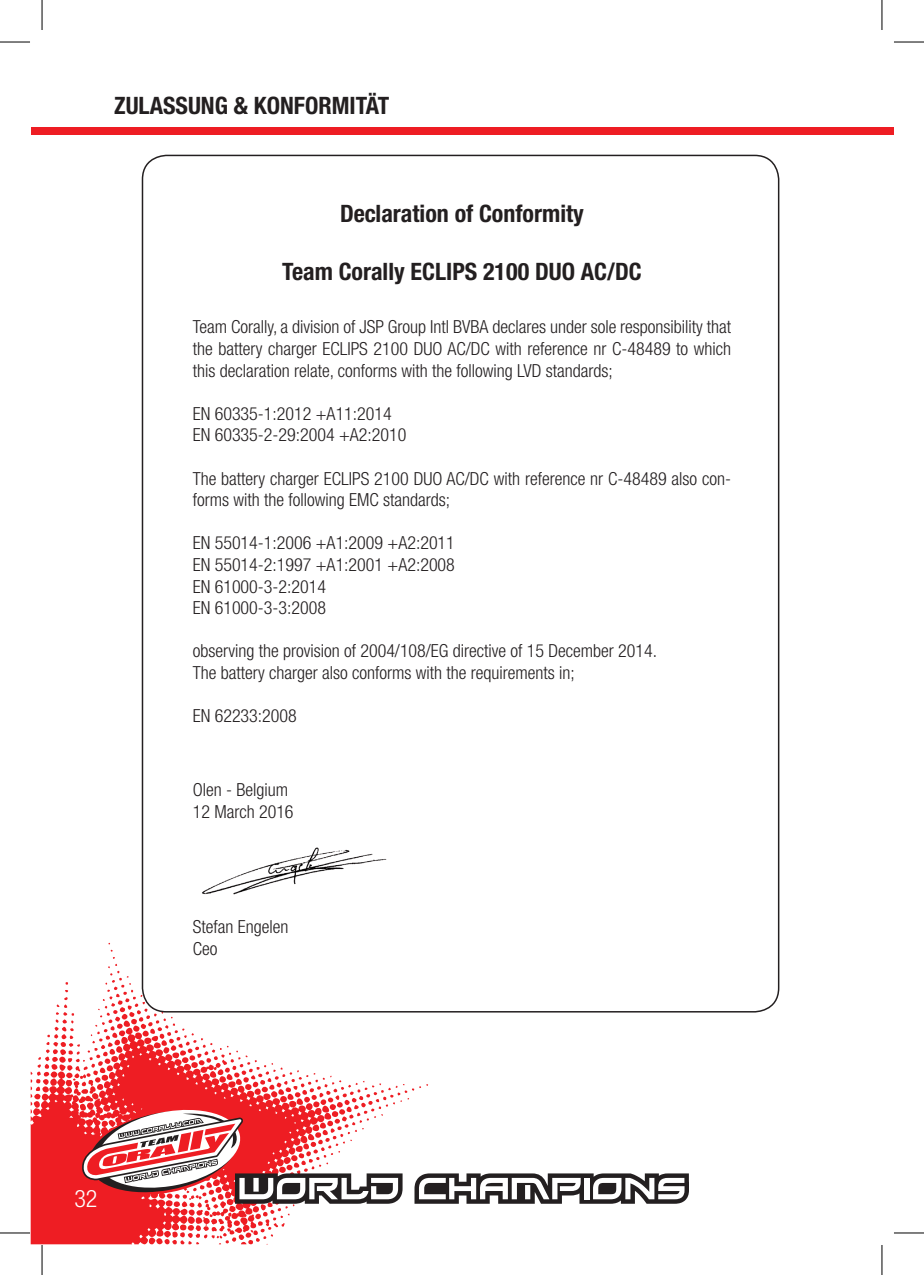
<style>
.page{position:relative;width:924px;height:1275px;background:#fff}
.page>*{position:absolute;margin:0;border:0;box-sizing:border-box;transform-origin:0 0}
.t1{font:700 condensed 24px "Helvetica Neue LT Std";color:#231f20}
.t2{font:300 condensed 24px "Helvetica Neue LT Std";color:#fff}
.t3{font:300 condensed 18px/21.6px "Helvetica Neue LT Std";color:#231f20}
</style>
<div class="page">
<div style="left:32px;top:127px;width:860px;height:8px;background:#ee1d23"></div>
<svg style="left:31px;top:942px;width:397px;height:302px"></svg>
<svg style="left:80px;top:1104px;width:322px;height:99px"></svg>
<svg style="left:414px;top:1173px;width:274px;height:30px"></svg>
<div style="left:142px;top:155px;width:636px;height:856px;background:#fff;border-radius:24px"></div>
<img style="left:202px;top:847px;width:185px;height:48px">
<hr style="left:0;top:42px;width:30px;height:1px;background:#000">
<hr style="left:893px;top:42px;width:30px;height:1px;background:#000">
<hr style="left:0;top:1232px;width:30px;height:1px;background:#000">
<hr style="left:893px;top:1232px;width:30px;height:1px;background:#000">
<hr style="left:42px;top:0;width:1px;height:30px;background:#000">
<hr style="left:42px;top:1245px;width:1px;height:30px;background:#000">
<hr style="left:881px;top:0;width:1px;height:30px;background:#000">
<hr style="left:881px;top:1245px;width:1px;height:30px;background:#000">
<h1 class="t1" style="left:114px;top:91px;width:277px">ZULASSUNG &amp; KONFORMITÄT</h1>
<h1 class="t1" style="left:340px;top:199px;width:245px">Declaration of Conformity</h1>
<h1 class="t1" style="left:282px;top:256px;width:361px">Team Corally ECLIPS 2100 DUO AC/DC</h1>
<p class="t3" style="left:193px;top:316px;width:540px;text-align:justify">Team Corally, a division of JSP Group Intl BVBA declares under sole responsibility that the battery charger ECLIPS 2100 DUO AC/DC with reference nr C-48489 to which this declaration relate, conforms with the following LVD standards;</p>
<p class="t3" style="left:193px;top:402px;width:215px">EN 60335-1:2012 +A11:2014<br>EN 60335-2-29:2004 +A2:2010</p>
<p class="t3" style="left:193px;top:467px;width:539px">The battery charger ECLIPS 2100 DUO AC/DC with reference nr C-48489 also con&shy;forms with the following EMC standards;</p>
<p class="t3" style="left:193px;top:532px;width:263px">EN 55014-1:2006 +A1:2009 +A2:2011<br>EN 55014-2:1997 +A1:2001 +A2:2008<br>EN 61000-3-2:2014<br>EN 61000-3-3:2008</p>
<p class="t3" style="left:193px;top:640px;width:466px">observing the provision of 2004/108/EG directive of 15 December 2014.<br>The battery charger also conforms with the requirements in;</p>
<p class="t3" style="left:193px;top:705px;width:106px">EN 62233:2008</p>
<p class="t3" style="left:193px;top:779px;width:102px">Olen - Belgium<br>12 March 2016</p>
<p class="t3" style="left:193px;top:915px;width:97px">Stefan Engelen<br>Ceo</p>
<h1 class="t2" style="left:74px;top:1184px;width:25px">32</h1>
</div>
